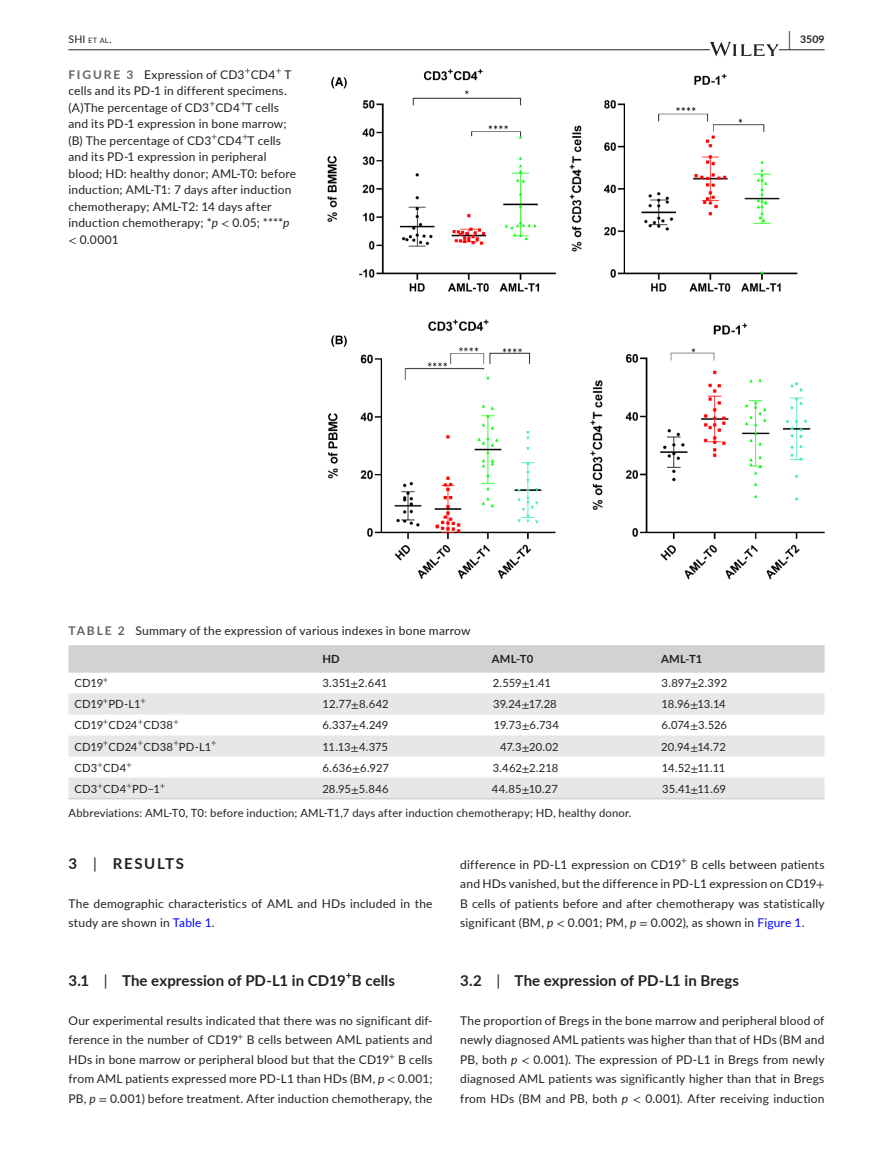
<style>
.page{position:relative;width:893px;height:1174px;background:#fff}
.page>*{position:absolute;margin:0;border:0;box-sizing:border-box;transform-origin:0 0}
.t1{font:700 15px "Lato";letter-spacing:.005em;color:#231f20}
.t2{font:700 15px "Lato";letter-spacing:.105em;color:#231f20}
.t3{font:12px/19.5px "Lato";letter-spacing:.015em;color:#231f20}
.t4{font:11.25px "Lato";letter-spacing:.01em;color:#231f20}
.t5{font:700 11.25px "Lato";letter-spacing:.02em;color:#231f20}
.t6{font:10.5px "Lato";color:#231f20}
.t7{font:700 10.5px "Lato";color:#231f20}
.t8{font:8.4px "STIX";color:#231f20}
.t9{font:7.8px "STIX";color:#231f20}
.s1{font-size:7.35px}
.s2{font-size:19.5px}
.s3{font-weight:700;color:#636366}
.s4{font-style:italic}
.s5{font-family:"STIX"}
.s6{font-weight:400}
.s7{color:#00f}
</style>
<div class="page">
<hr style="left:68px;top:49px;width:756px;height:1px;background:#231f20">
<svg style="left:710px;top:42px;width:69px;height:14px"></svg>
<img style="left:327px;top:69px;width:497px;height:511px">
<div style="left:68px;top:645px;width:756px;height:27px;background:#d1d2d4"></div>
<svg style="left:68px;top:693px;width:756px;height:105px;fill:#e6e7e9"></svg>
<hr style="left:68px;top:798px;width:248px;height:1px;background:#d1d2d4">
<hr style="left:316px;top:798px;width:170px;height:1px;background:#d1d2d4">
<hr style="left:486px;top:798px;width:169px;height:1px;background:#d1d2d4">
<hr style="left:655px;top:798px;width:169px;height:1px;background:#d1d2d4">
<p class="t6" style="left:68px;top:31px;width:45px">SHI <span class="s1">et al</span>.</p>
<p class="t7" style="left:789px;top:31px;width:37px"><span class="s2">|</span> 3509</p>
<p class="t3" style="left:68px;top:64px;width:178px"><span class="s3">FIGURE 3</span> Expression of CD3</p>
<p class="t8" style="left:245px;top:65px;width:7px">+</p>
<p class="t3" style="left:251px;top:64px;width:26px">CD4</p>
<p class="t8" style="left:276px;top:65px;width:7px">+</p>
<p class="t3" style="left:68px;top:66px;width:225px;line-height:16.5px;text-indent:216px">T cells and its PD-1 in different specimens. (A)The percentage of CD3</p>
<p class="t8" style="left:209px;top:98px;width:7px">+</p>
<p class="t3" style="left:215px;top:97px;width:26px">CD4</p>
<p class="t8" style="left:240px;top:98px;width:7px">+</p>
<p class="t3" style="left:68px;top:99px;width:220px;line-height:16.5px;text-indent:177px">T cells and its PD-1 expression in bone marrow; (B) The percentage of CD3</p>
<p class="t8" style="left:212px;top:131px;width:7px">+</p>
<p class="t3" style="left:218px;top:130px;width:26px">CD4</p>
<p class="t8" style="left:242px;top:131px;width:7px">+</p>
<p class="t3" style="left:68px;top:132px;width:229px;line-height:16.5px;text-indent:179px">T cells and its PD-1 expression in peripheral blood; HD: healthy donor; AML-T0: before induction; AML-T1: 7 days after induction chemotherapy; AML-T2: 14 days after induction chemotherapy; *<span class="s4">p</span> <span class="s5">&lt;</span> 0.05; ****<span class="s4">p </span><span class="s5">&lt;</span> 0.0001</p>
<p class="t3" style="left:68px;top:621px;width:404px"><span class="s3">TABLE 2</span> Summary of the expression of various indexes in bone marrow</p>
<p class="t5" style="left:322px;top:651px;width:19px">HD</p>
<p class="t5" style="left:492px;top:651px;width:43px">AML-T0</p>
<p class="t5" style="left:661px;top:651px;width:43px">AML-T1</p>
<p class="t4" style="left:74px;top:675px;width:30px">CD19</p>
<p class="t9" style="left:103px;top:674px;width:7px">+</p>
<p class="t4" style="left:322px;top:675px;width:66px">3.351<span class="s5">±</span>2.641</p>
<p class="t4" style="left:493px;top:675px;width:60px">2.559<span class="s5">±</span>1.41</p>
<p class="t4" style="left:662px;top:675px;width:67px">3.897<span class="s5">±</span>2.392</p>
<p class="t4" style="left:74px;top:696px;width:30px">CD19</p>
<p class="t9" style="left:103px;top:695px;width:7px">+</p>
<p class="t4" style="left:108px;top:696px;width:34px">PD-L1</p>
<p class="t9" style="left:141px;top:695px;width:7px">+</p>
<p class="t4" style="left:322px;top:696px;width:68px">12.77<span class="s5">±</span>8.642</p>
<p class="t4" style="left:493px;top:696px;width:65px">39.24<span class="s5">±</span>17.28</p>
<p class="t4" style="left:661px;top:696px;width:66px">18.96<span class="s5">±</span>13.14</p>
<p class="t4" style="left:74px;top:717px;width:30px">CD19</p>
<p class="t9" style="left:103px;top:716px;width:7px">+</p>
<p class="t4" style="left:108px;top:717px;width:31px">CD24</p>
<p class="t9" style="left:138px;top:716px;width:7px">+</p>
<p class="t4" style="left:143px;top:717px;width:31px">CD38</p>
<p class="t9" style="left:173px;top:716px;width:7px">+</p>
<p class="t4" style="left:322px;top:717px;width:68px">6.337<span class="s5">±</span>4.249</p>
<p class="t4" style="left:494px;top:717px;width:67px">19.73<span class="s5">±</span>6.734</p>
<p class="t4" style="left:661px;top:717px;width:67px">6.074<span class="s5">±</span>3.526</p>
<p class="t4" style="left:74px;top:738px;width:30px">CD19</p>
<p class="t9" style="left:103px;top:737px;width:7px">+</p>
<p class="t4" style="left:108px;top:738px;width:31px">CD24</p>
<p class="t9" style="left:138px;top:737px;width:7px">+</p>
<p class="t4" style="left:143px;top:738px;width:31px">CD38</p>
<p class="t9" style="left:173px;top:737px;width:7px">+</p>
<p class="t4" style="left:179px;top:738px;width:34px">PD-L1</p>
<p class="t9" style="left:211px;top:737px;width:7px">+</p>
<p class="t4" style="left:322px;top:738px;width:67px">11.13<span class="s5">±</span>4.375</p>
<p class="t4" style="left:500px;top:738px;width:60px">47.3<span class="s5">±</span>20.02</p>
<p class="t4" style="left:661px;top:738px;width:66px">20.94<span class="s5">±</span>14.72</p>
<p class="t4" style="left:74px;top:759px;width:24px">CD3</p>
<p class="t9" style="left:98px;top:758px;width:7px">+</p>
<p class="t4" style="left:103px;top:759px;width:25px">CD4</p>
<p class="t9" style="left:127px;top:758px;width:7px">+</p>
<p class="t4" style="left:322px;top:759px;width:68px">6.636<span class="s5">±</span>6.927</p>
<p class="t4" style="left:493px;top:759px;width:67px">3.462<span class="s5">±</span>2.218</p>
<p class="t4" style="left:662px;top:759px;width:65px">14.52<span class="s5">±</span>11.11</p>
<p class="t4" style="left:74px;top:780px;width:24px">CD3</p>
<p class="t9" style="left:98px;top:779px;width:7px">+</p>
<p class="t4" style="left:103px;top:780px;width:25px">CD4</p>
<p class="t9" style="left:127px;top:779px;width:7px">+</p>
<p class="t4" style="left:132px;top:780px;width:29px">PD−1</p>
<p class="t9" style="left:160px;top:779px;width:7px">+</p>
<p class="t4" style="left:322px;top:780px;width:68px">28.95<span class="s5">±</span>5.846</p>
<p class="t4" style="left:492px;top:780px;width:68px">44.85<span class="s5">±</span>10.27</p>
<p class="t4" style="left:662px;top:780px;width:65px">35.41<span class="s5">±</span>11.69</p>
<p class="t4" style="left:68px;top:805px;width:564px">Abbreviations: AML-T0, T0: before induction; AML-T1,7 days after induction chemotherapy; HD, healthy donor.</p>
<p class="t2" style="left:68px;top:852px;width:117px">3 <span class="s6">|</span> RESULTS</p>
<p class="t3" style="left:68px;top:893px;width:366px">The demographic characteristics of AML and HDs included in the study are shown in <span class="s7">Table 1</span>.</p>
<p class="t1" style="left:68px;top:969px;width:328px">3.1 <span class="s6">|</span> The expression of PD-L1 in CD19<sup>+</sup>B cells</p>
<p class="t3" style="left:68px;top:1010px;width:366px;text-align:justify">Our experimental results indicated that there was no significant dif&shy;ference in the number of CD19<sup>+</sup> B cells between AML patients and HDs in bone marrow or peripheral blood but that the CD19<sup>+</sup> B cells from AML patients expressed more PD-L1 than HDs (BM, <span class="s4">p</span> <span class="s5">&lt;</span> 0.001; PB, <span class="s4">p</span> <span class="s5">=</span> 0.001) before treatment. After induction chemotherapy, the</p>
<p class="t3" style="left:460px;top:854px;width:366px;text-align:justify">difference in PD-L1 expression on CD19<sup>+</sup> B cells between patients and HDs vanished, but the difference in PD-L1 expression on CD19<span class="s5">+ </span>B cells of patients before and after chemotherapy was statistically significant (BM, <span class="s4">p</span> <span class="s5">&lt;</span> 0.001; PM, <span class="s4">p</span> <span class="s5">=</span> 0.002), as shown in <span class="s7">Figure 1</span>.</p>
<p class="t1" style="left:460px;top:969px;width:280px">3.2 <span class="s6">|</span> The expression of PD-L1 in Bregs</p>
<p class="t3" style="left:460px;top:1010px;width:366px;text-align:justify">The proportion of Bregs in the bone marrow and peripheral blood of newly diagnosed AML patients was higher than that of HDs (BM and PB, both <span class="s4">p</span> <span class="s5">&lt;</span> 0.001). The expression of PD-L1 in Bregs from newly diagnosed AML patients was significantly higher than that in Bregs from HDs (BM and PB, both <span class="s4">p</span> <span class="s5">&lt;</span> 0.001). After receiving induction</p>
</div>
